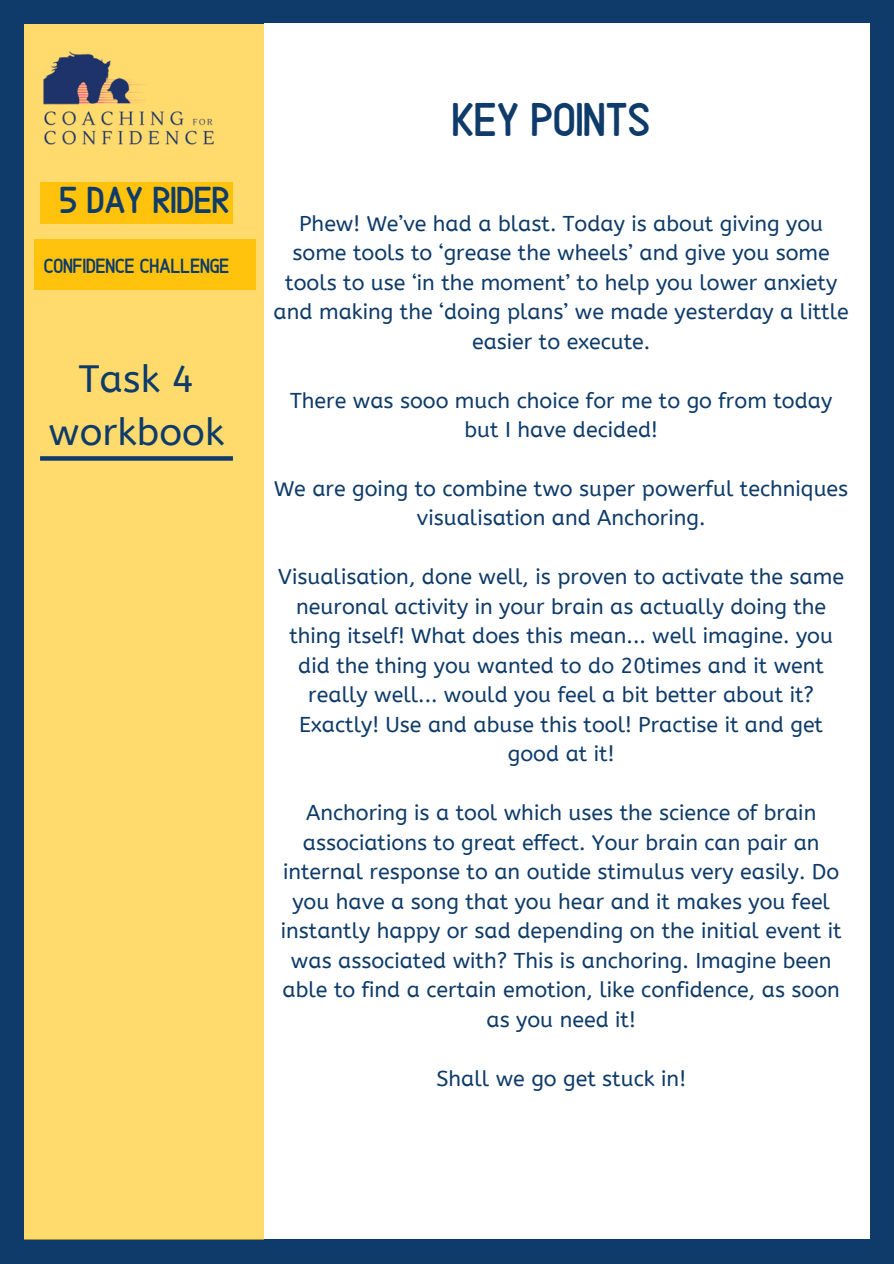
<style>
.page{position:relative;width:894px;height:1264px;background:#fff}
.page>*{position:absolute;margin:0;border:0;box-sizing:border-box;transform-origin:0 0}
.t1{font:47.25px "Alaska";color:#0e3b69}
.t2{font:37.95px/52.8px "A Bee Zee";color:#0e3b69;text-align:center}
.t3{font:37.5px "Alaska";color:#0e3b69}
.t4{font:21.45px/29.5px "A Bee Zee";color:#0e3b69;text-align:center}
.t5{font:20.55px "Alaska";color:#0e3b69}
</style>
<div class="page">
<div style="left:0;top:0;width:893px;height:1263px;background:#0e3b69"></div>
<div style="left:24px;top:23px;width:845px;height:1216px;background:#fff"></div>
<div style="left:0;top:0;width:263px;height:1263px;background:#ffdb6e"></div>
<img style="left:34px;top:23px;width:205px;height:122px">
<div style="left:0;top:995px;width:24px;height:268px;background:#0e3b69"></div>
<div style="left:0;top:0;width:24px;height:995px;background:#0e3b69"></div>
<div style="left:2px;top:1239px;width:891px;height:24px;background:#0e3b69"></div>
<div style="left:0;top:0;width:263px;height:23px;background:#0e3b69"></div>
<svg style="left:40px;top:456px;width:193px;height:4px"></svg>
<div style="left:40px;top:182px;width:193px;height:42px;background:#ffc30e"></div>
<div style="left:34px;top:240px;width:221px;height:50px;background:#ffc30e"></div>
<h1 class="t3" style="left:60px;top:171px;width:171px">5 DAY RIDER</h1>
<p class="t5" style="left:44px;top:250px;width:187px">CONFIDENCE CHALLENGE</p>
<h2 class="t2" style="left:49px;top:353px;width:177px">Task 4 workbook</h2>
<p class="t1" style="left:452px;top:84px;width:200px">KEY POINTS</p>
<p class="t4" style="left:273px;top:209px;width:576px">Phew! We’ve had a blast. Today is about giving you some tools to ‘grease the wheels’ and give you some tools to use ‘in the moment’ to help you lower anxiety and making the ‘doing plans’ we made yesterday a little easier to execute.</p>
<p class="t4" style="left:290px;top:385px;width:543px">There was sooo much choice for me to go from today but I have decided!</p>
<p class="t4" style="left:274px;top:474px;width:575px">We are going to combine two super powerful techniques visualisation and Anchoring.</p>
<p class="t4" style="left:278px;top:562px;width:567px">Visualisation, done well, is proven to activate the same neuronal activity in your brain as actually doing the thing itself! What does this mean... well imagine. you did the thing you wanted to do 20times and it went really well... would you feel a bit better about it?<br>Exactly! Use and abuse this tool! Practise it and get good at it!</p>
<p class="t4" style="left:281px;top:798px;width:562px">Anchoring is a tool which uses the science of brain associations to great effect. Your brain can pair an internal response to an outide stimulus very easily. Do you have a song that you hear and it makes you feel instantly happy or sad depending on the initial event it was associated with? This is anchoring. Imagine been able to find a certain emotion, like confidence, as soon as you need it!</p>
<p class="t4" style="left:436px;top:1064px;width:251px">Shall we go get stuck in!</p>
</div>
